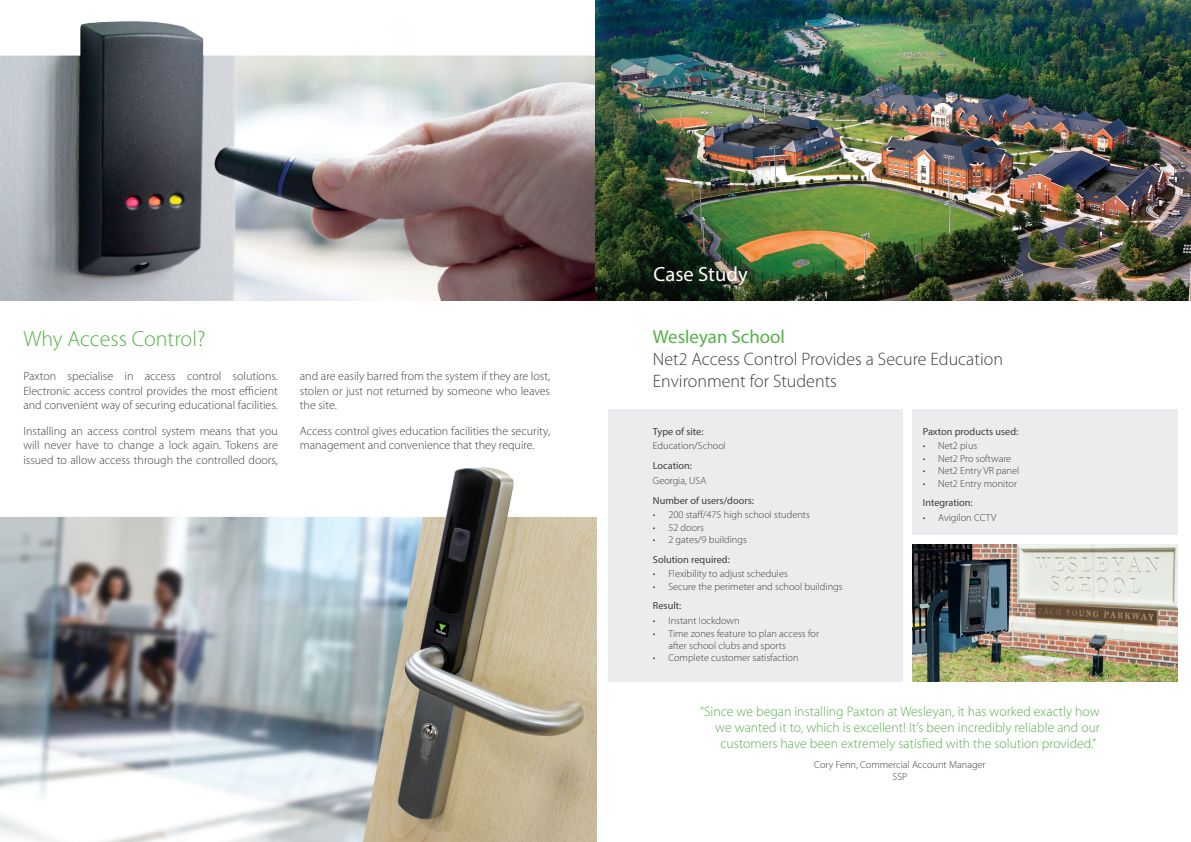
<style>
.page{position:relative;width:1191px;height:842px;background:#fff}
.page>*{position:absolute;margin:0;border:0;box-sizing:border-box;transform-origin:0 0}
.t1{font:300 22px "Myriad Pro";color:#53b247}
.t2{font:20.6px "Myriad Pro";color:#fff}
.t3{font:18.9px "Myriad Pro";color:#53b247}
.t4{font:300 18px/21.6px "Myriad Pro";color:#3e3e3f}
.quote{font:300 13.7px/15.9px "Myriad Pro";color:#53b247;text-align:right}
.paragraph{font:300 12px/14.4px "Myriad Pro";color:#3e3e3f;text-align:justify}
.quote_author{font:300 10.3px/12.4px "Myriad Pro";color:#3e3e3f;text-align:center}
.t5{font:10.3px "Myriad Pro";color:#3e3e3f}
</style>
<div class="page">
<img style="left:0;top:467px;width:596px;height:375px">
<img style="left:0;top:0;width:1191px;height:301px">
<div style="left:608px;top:409px;width:294px;height:272px;background:#ececee"></div>
<div style="left:912px;top:409px;width:265px;height:126px;background:#ececee"></div>
<img style="left:912px;top:544px;width:265px;height:137px">
<p class="t1" style="left:23px;top:325px;width:183px">Why Access Control?</p>
<p class="paragraph" style="left:23px;top:369px;width:256px">Paxton specialise in access control solutions.<br>Electronic access control provides the most efficient and convenient way of securing educational facilities.</p>
<p class="paragraph" style="left:23px;top:423px;width:256px">Installing an access control system means that you will never have to change a lock again. Tokens are issued to allow access through the controlled doors,</p>
<p class="paragraph" style="left:300px;top:369px;width:252px">and are easily barred from the system if they are lost, stolen or just not returned by someone who leaves the site.</p>
<p class="paragraph" style="left:300px;top:423px;width:252px">Access control gives education facilities the security, management and convenience that they require.</p>
<p class="t2" style="left:653px;top:261px;width:96px">Case Study</p>
<p class="t3" style="left:653px;top:325px;width:134px">Wesleyan School</p>
<p class="t4" style="left:653px;top:348px;width:352px">Net2 Access Control Provides a Secure Education<br>Environment for Students</p>
<p class="t5" style="left:653px;top:425px;width:52px">Type of site:</p>
<p class="quote_author" style="left:653px;top:440px;width:75px">Education/School</p>
<p class="t5" style="left:653px;top:459px;width:41px">Location:</p>
<p class="quote_author" style="left:653px;top:474px;width:55px">Georgia, USA</p>
<p class="t5" style="left:653px;top:494px;width:102px">Number of users/doors:</p>
<p class="quote_author" style="left:653px;top:509px;width:158px">• 200 staff/475 high school students</p>
<p class="quote_author" style="left:653px;top:521px;width:53px">• 52 doors</p>
<p class="quote_author" style="left:653px;top:533px;width:96px">• 2 gates/9 buildings</p>
<p class="t5" style="left:653px;top:553px;width:78px">Solution required:</p>
<p class="quote_author" style="left:653px;top:568px;width:137px">• Flexibility to adjust schedules</p>
<p class="quote_author" style="left:653px;top:580px;width:191px">• Secure the perimeter and school buildings</p>
<p class="t5" style="left:653px;top:600px;width:30px">Result:</p>
<p class="quote_author" style="left:653px;top:614px;width:88px">• Instant lockdown</p>
<p class="quote_author" style="left:668px;top:627px;width:152px;text-align:left;text-indent:-15px">• Time zones feature to plan access for after school clubs and sports</p>
<p class="quote_author" style="left:653px;top:651px;width:147px">• Complete customer satisfaction</p>
<p class="t5" style="left:922px;top:425px;width:97px">Paxton products used:</p>
<p class="quote_author" style="left:922px;top:440px;width:56px">• Net2 plus</p>
<p class="quote_author" style="left:922px;top:452px;width:90px">• Net2 Pro software</p>
<p class="quote_author" style="left:922px;top:464px;width:98px">• Net2 Entry VR panel</p>
<p class="quote_author" style="left:922px;top:477px;width:96px">• Net2 Entry monitor</p>
<p class="t5" style="left:922px;top:496px;width:51px">Integration:</p>
<p class="quote_author" style="left:922px;top:511px;width:75px">• Avigilon CCTV</p>
<p class="quote" style="left:700px;top:704px;width:401px">“Since we began installing Paxton at Wesleyan, it has worked exactly how we wanted it to, which is excellent! It’s been incredibly reliable and our customers have been extremely satisfied with the solution provided.”</p>
<p class="quote_author" style="left:814px;top:758px;width:173px">Cory Fenn, Commercial Account Manager<br>SSP</p>
</div>
